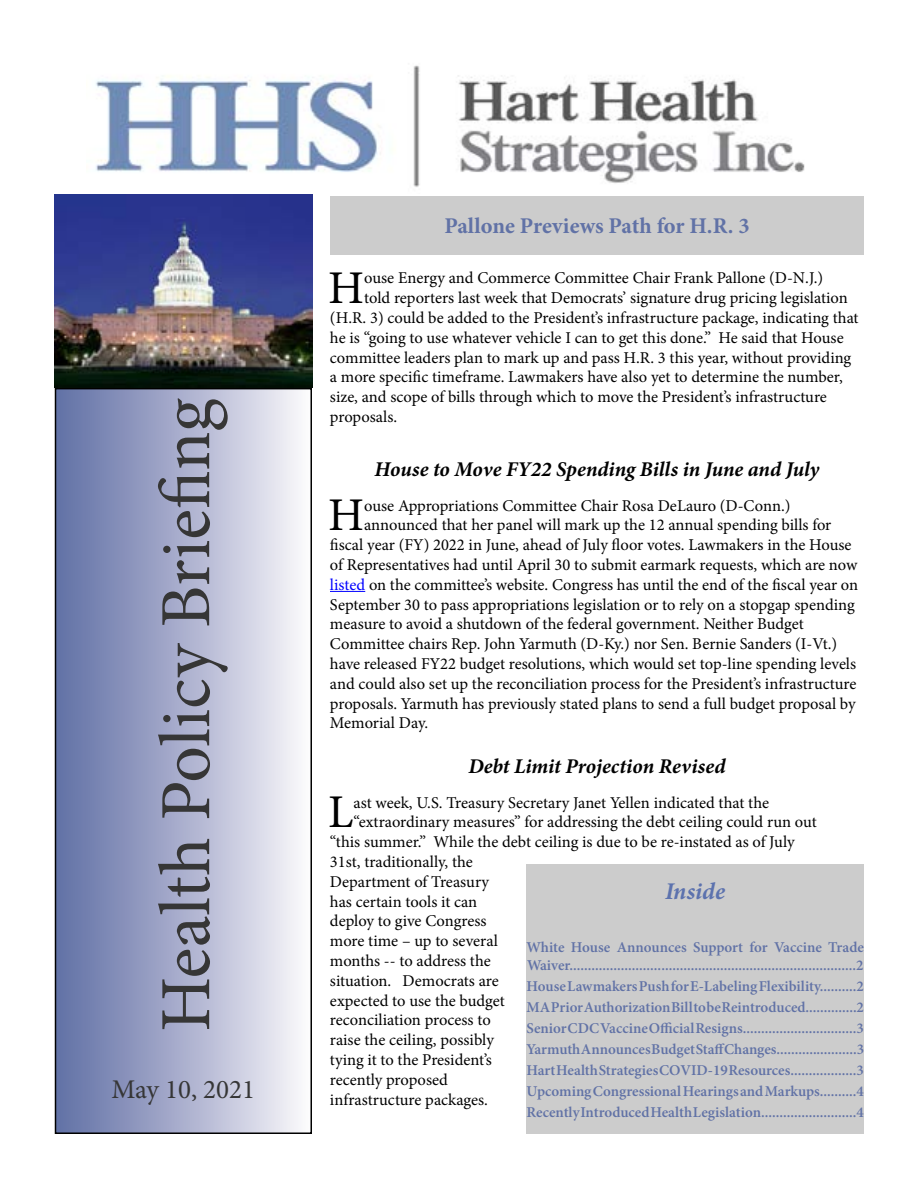
<style>
.page{position:relative;width:918px;height:1188px;background:#fff}
.page>*{position:absolute;margin:0;border:0;box-sizing:border-box;transform-origin:0 0}
.t1{font:72px "Minion Pro";color:#363636}
.t2{font:46.95px "Minion Pro";color:#000}
.t3{font:27px "Minion Pro";color:#363636}
.t4{font:italic 700 24px "Minion Pro";letter-spacing:.005em;color:#5c72ae}
.t5{font:700 22.5px "Minion Pro";color:#6172a6}
.t6{font:italic 700 21px "Minion Pro";letter-spacing:-.005em;color:#000}
.t7{font:16.5px "Minion Pro";color:#000}
.t8{font:600 15px/21px "Minion Pro";color:#6172a6}
.s1{color:#00f}
</style>
<div class="page">
<div style="left:56px;top:389px;width:255px;height:744px;background:linear-gradient(to right,#5e6da4,#faf8fb)"></div>
<div style="left:55px;top:388px;width:257px;height:746px;border:2px solid #000"></div>
<div style="left:526px;top:864px;width:338px;height:270px;background:#ccc"></div>
<img style="left:95px;top:65px;width:710px;height:122px">
<div style="left:330px;top:196px;width:534px;height:58px;background:#ccc"></div>
<img style="left:54px;top:194px;width:258px;height:194px">
<hr style="left:330px;top:591px;width:35px;height:1px;background:#00f">
<h1 class="t1" style="left:138px;top:1032px;width:635px;rotate:-90deg">Health Policy Briefing</h1>
<h3 class="t3" style="left:112px;top:1071px;width:145px">May 10, 2021</h3>
<h3 class="t5" style="left:444px;top:210px;width:307px">Pallone Previews Path for H.R. 3</h3>
<h2 class="t2" style="left:328px;top:257px;width:37px">H</h2>
<p class="t7" style="left:364px;top:267px;width:461px">ouse Energy and Commerce Committee Chair Frank Pallone (D-N.J.)</p>
<p class="t7" style="left:364px;top:287px;width:485px">told reporters last week that Democrats’ signature drug pricing legislation</p>
<p class="t7" style="left:330px;top:307px;width:530px">(H.R. 3) could be added to the President’s infrastructure package, indicating that</p>
<p class="t7" style="left:330px;top:327px;width:515px">he is “going to use whatever vehicle I can to get this done.” He said that House</p>
<p class="t7" style="left:330px;top:346px;width:523px">committee leaders plan to mark up and pass H.R. 3 this year, without providing</p>
<p class="t7" style="left:330px;top:366px;width:514px">a more specific timeframe. Lawmakers have also yet to determine the number,</p>
<p class="t7" style="left:330px;top:386px;width:498px">size, and scope of bills through which to move the President’s infrastructure</p>
<p class="t7" style="left:330px;top:406px;width:69px">proposals.</p>
<p class="t6" style="left:375px;top:454px;width:446px">House to Move FY22 Spending Bills in June and July</p>
<h2 class="t2" style="left:328px;top:484px;width:37px">H</h2>
<p class="t7" style="left:364px;top:494px;width:428px">ouse Appropriations Committee Chair Rosa DeLauro (D-Conn.)</p>
<p class="t7" style="left:364px;top:514px;width:469px">announced that her panel will mark up the 12 annual spending bills for</p>
<p class="t7" style="left:330px;top:534px;width:523px">fiscal year (FY) 2022 in June, ahead of July floor votes. Lawmakers in the House</p>
<p class="t7" style="left:330px;top:554px;width:529px">of Representatives had until April 30 to submit earmark requests, which are now</p>
<p class="t7" style="left:330px;top:573px;width:530px"><span class="s1">listed</span> on the committee’s website. Congress has until the end of the fiscal year on</p>
<p class="t7" style="left:330px;top:593px;width:526px">September 30 to pass appropriations legislation or to rely on a stopgap spending</p>
<p class="t7" style="left:330px;top:613px;width:475px">measure to avoid a shutdown of the federal government. Neither Budget</p>
<p class="t7" style="left:330px;top:633px;width:509px">Committee chairs Rep. John Yarmuth (D-Ky.) nor Sen. Bernie Sanders (I-Vt.)</p>
<p class="t7" style="left:330px;top:653px;width:528px">have released FY22 budget resolutions, which would set top-line spending levels</p>
<p class="t7" style="left:330px;top:672px;width:528px">and could also set up the reconciliation process for the President’s infrastructure</p>
<p class="t7" style="left:330px;top:692px;width:527px">proposals. Yarmuth has previously stated plans to send a full budget proposal by</p>
<p class="t7" style="left:330px;top:712px;width:100px">Memorial Day.</p>
<p class="t6" style="left:468px;top:751px;width:259px">Debt Limit Projection Revised</p>
<h2 class="t2" style="left:328px;top:781px;width:27px">L</h2>
<p class="t7" style="left:354px;top:791px;width:417px">ast week, U.S. Treasury Secretary Janet Yellen indicated that the</p>
<p class="t7" style="left:354px;top:811px;width:465px">“extraordinary measures” for addressing the debt ceiling could run out</p>
<p class="t7" style="left:330px;top:831px;width:466px">“this summer.” While the debt ceiling is due to be re-instated as of July</p>
<p class="t7" style="left:330px;top:851px;width:144px">31st, traditionally, the</p>
<p class="t7" style="left:330px;top:870px;width:161px">Department of Treasury</p>
<p class="t7" style="left:330px;top:890px;width:149px">has certain tools it can</p>
<p class="t7" style="left:330px;top:910px;width:158px">deploy to give Congress</p>
<p class="t7" style="left:330px;top:930px;width:169px">more time – up to several</p>
<p class="t7" style="left:330px;top:950px;width:162px">months -- to address the</p>
<p class="t7" style="left:330px;top:969px;width:170px">situation. Democrats are</p>
<p class="t7" style="left:330px;top:989px;width:176px">expected to use the budget</p>
<p class="t7" style="left:330px;top:1009px;width:162px">reconciliation process to</p>
<p class="t7" style="left:330px;top:1029px;width:165px">raise the ceiling, possibly</p>
<p class="t7" style="left:330px;top:1049px;width:163px">tying it to the President’s</p>
<p class="t7" style="left:330px;top:1068px;width:120px">recently proposed</p>
<p class="t7" style="left:330px;top:1088px;width:159px">infrastructure packages.</p>
<h3 class="t4" style="left:665px;top:874px;width:61px">Inside</h3>
<p class="t8" style="left:526px;top:938px;width:339px;line-height:18px">White House Announces Support for Vaccine Trade<br>Waiver..............................................................................2</p>
<p class="t8" style="left:526px;top:975px;width:339px;text-align:justify">House Lawmakers Push for E-Labeling Flexibility..........2<br>MA Prior Authorization Bill to be Reintroduced..............2<br>Senior CDC Vaccine Official Resigns...............................3<br>Yarmuth Announces Budget Staff Changes......................3<br>Hart Health Strategies COVID-19 Resources..................3<br>Upcoming Congressional Hearings and Markups..........4<br>Recently Introduced Health Legislation..........................4</p>
</div>
